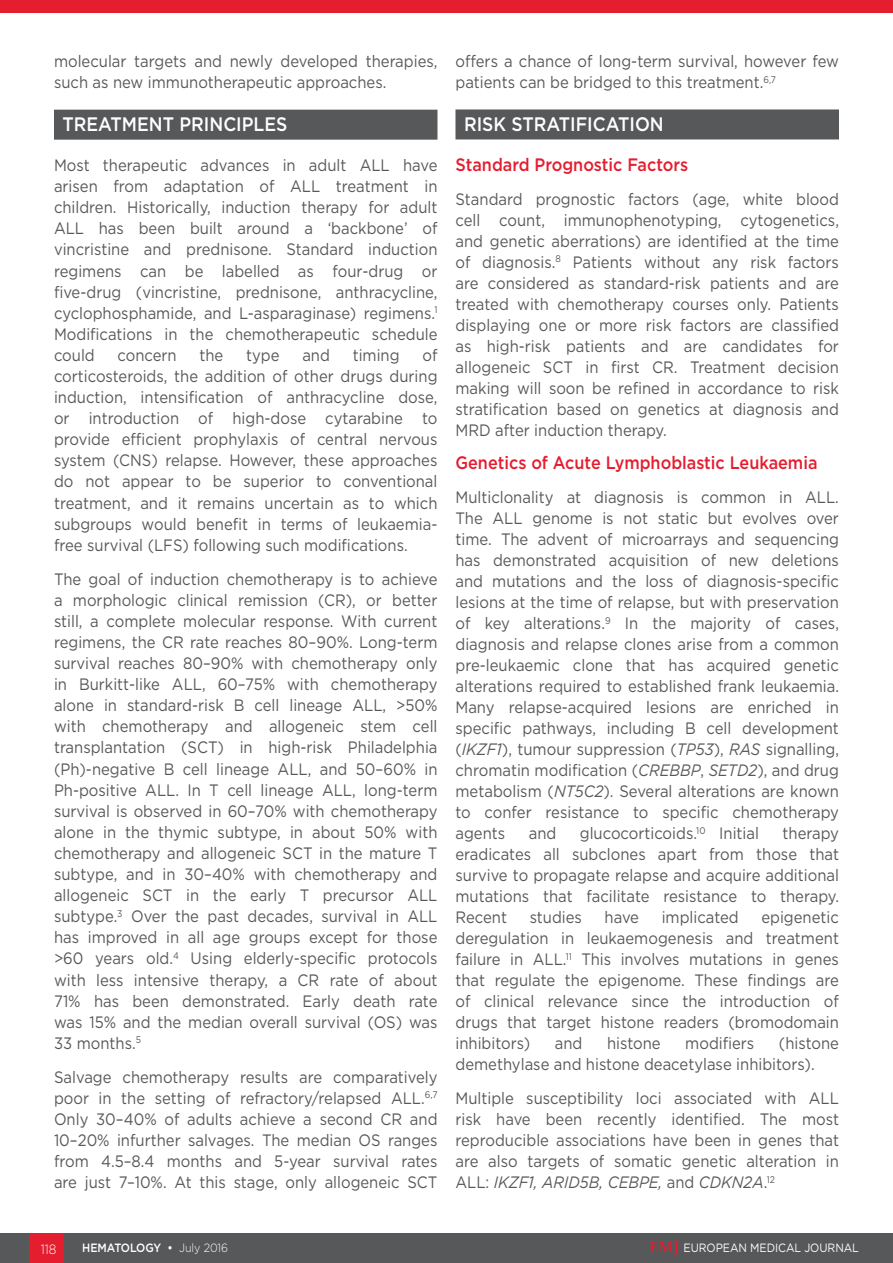
<style>
.page{position:relative;width:893px;height:1263px;background:#fff}
.page>*{position:absolute;margin:0;border:0;box-sizing:border-box;transform-origin:0 0}
._8__Heading_1{font:500 19.5px "Gotham";color:#fff;scale:.9 1}
._9__Heading_2{font:500 18px "Gotham";color:#e41d2f;scale:.9 1}
._11__Main_text{font:16.5px/21.1px "Gotham";color:#57585a;text-align:justify;scale:.9 1}
.t1{font:300 13.5px "Gotham";color:#fff;scale:.9 1}
.t2{font:12px "Gotham";letter-spacing:-.005em;color:#fff;scale:.9 1}
.t3{font:500 12px "Gotham";letter-spacing:-.005em;color:#fff;scale:.9 1}
.s1{font-style:italic}
.s2{font-weight:300}
.s3{font-family:"Palatino Linotype";font-weight:700;font-size:15px;color:#e41d2f}
</style>
<div class="page">
<div style="left:0;top:1233px;width:893px;height:30px;background:#57585a"></div>
<div style="left:30px;top:1233px;width:34px;height:30px;background:#e41d2f"></div>
<div style="left:54px;top:110px;width:383px;height:30px;background:#57585a"></div>
<div style="left:455px;top:109px;width:384px;height:30px;background:#57585a"></div>
<div style="left:0;top:0;width:893px;height:12px;background:#e41d2f"></div>
<p class="_11__Main_text" style="left:54px;top:50px;width:428px">molecular targets and newly developed therapies, such as new immunotherapeutic approaches.</p>
<p class="_8__Heading_1" style="left:63px;top:111px;width:251px">TREATMENT PRINCIPLES</p>
<p class="_11__Main_text" style="left:54px;top:154px;width:428px">Most therapeutic advances in adult ALL have arisen from adaptation of ALL treatment in children. Historically, induction therapy for adult ALL has been built around a ‘backbone’ of vincristine and prednisone. Standard induction regimens can be labelled as four-drug or five-drug (vincristine, prednisone, anthracycline, cyclophosphamide, and L-asparaginase) regimens.<sup>1<br></sup>Modifications in the chemotherapeutic schedule could</p>
<p class="_11__Main_text" style="left:54px;top:344px;width:428px;text-indent:368px">of corticosteroids, the addition of other drugs during induction, intensification of anthracycline dose, or introduction of high-dose cytarabine to provide efficient prophylaxis of central nervous system (CNS) relapse. However, these approaches do not appear to be superior to conventional treatment, and it remains uncertain as to which subgroups would benefit in terms of leukaemia&shy;free survival (LFS) following such modifications.</p>
<p class="_11__Main_text" style="left:54px;top:568px;width:428px">The goal of induction chemotherapy is to achieve a morphologic clinical remission (CR), or better still, a complete molecular response. With current regimens, the CR rate reaches 80–90%. Long-term survival reaches 80–90% with chemotherapy only in Burkitt-like ALL, 60–75% with chemotherapy alone in standard-risk B cell lineage ALL, &gt;50% with chemotherapy and allogeneic stem cell transplantation (SCT) in high-risk Philadelphia (Ph)-negative B cell lineage ALL, and 50–60% in Ph-positive ALL. In T cell lineage ALL, long-term survival is observed in 60–70% with chemotherapy alone in the thymic subtype, in about 50% with chemotherapy and allogeneic SCT in the mature T subtype, and in 30–40% with chemotherapy and allogeneic SCT in the early T precursor ALL subtype.<sup>3</sup> Over the past decades, survival in ALL has improved in all age groups except for those &gt;60 years old.<sup>4</sup> Using elderly-specific protocols with less intensive therapy, a CR rate of about 71% has been demonstrated. Early death rate was 15% and the median overall survival (OS) was 33 months.<sup>5</sup></p>
<p class="_11__Main_text" style="left:54px;top:1066px;width:428px">Salvage chemotherapy results are comparatively poor in the setting of refractory/relapsed ALL.<sup>6,7<br></sup>Only 30–40% of adults achieve a second CR and 10–20% infurther salvages. The median OS ranges from 4.5–8.4 months and 5-year survival rates are just 7–10%. At this stage, only allogeneic SCT</p>
<p class="_11__Main_text" style="left:118px;top:344px;width:67px">concern</p>
<p class="_11__Main_text" style="left:199px;top:344px;width:28px">the</p>
<p class="_11__Main_text" style="left:246px;top:344px;width:39px">type</p>
<p class="_11__Main_text" style="left:302px;top:344px;width:32px">and</p>
<p class="_11__Main_text" style="left:353px;top:344px;width:54px">timing</p>
<p class="_11__Main_text" style="left:455px;top:51px;width:428px">offers a chance of long-term survival, however few patients can be bridged to this treatment.<sup>6,7</sup></p>
<p class="_8__Heading_1" style="left:464px;top:111px;width:223px">RISK STRATIFICATION</p>
<p class="_9__Heading_2" style="left:455px;top:153px;width:260px">Standard Prognostic Factors</p>
<p class="_11__Main_text" style="left:455px;top:188px;width:428px">Standard prognostic factors (age, white blood cell count, immunophenotyping, cytogenetics, and genetic aberrations) are identified at the time of diagnosis.<sup>8</sup> Patients without any risk factors are considered as standard-risk patients and are treated with chemotherapy courses only. Patients displaying one or more risk factors are classified as high-risk patients and are candidates for allogeneic SCT in first CR. Treatment decision making will soon be refined in accordance to risk stratification based on genetics at diagnosis and MRD after induction therapy.</p>
<p class="_9__Heading_2" style="left:455px;top:451px;width:404px">Genetics of Acute Lymphoblastic Leukaemia</p>
<p class="_11__Main_text" style="left:455px;top:486px;width:428px">Multiclonality at diagnosis is common in ALL.<br>The ALL genome is not static but evolves over time. The advent of microarrays and sequencing has demonstrated acquisition of new deletions and mutations and the loss of diagnosis-specific lesions at the time of relapse, but with preservation of key alterations.<sup>9</sup> In the majority of cases, diagnosis and relapse clones arise from a common pre-leukaemic clone that has acquired genetic alterations required to established frank leukaemia.<br>Many relapse-acquired lesions are enriched in specific pathways, including B cell development (<span class="s1">IKZF1</span>), tumour suppression (<span class="s1">TP53</span>), <span class="s1">RAS</span> signalling, chromatin modification (<span class="s1">CREBBP</span>, <span class="s1">SETD2</span>), and drug metabolism (<span class="s1">NT5C2</span>). Several alterations are known to confer resistance to specific chemotherapy agents</p>
<p class="_11__Main_text" style="left:529px;top:822px;width:32px">and</p>
<p class="_11__Main_text" style="left:580px;top:822px;width:201px">glucocorticoids.<sup>10</sup> Initial</p>
<p class="_11__Main_text" style="left:455px;top:822px;width:428px;text-indent:327px">therapy eradicates all subclones apart from those that survive to propagate relapse and acquire additional mutations that facilitate resistance to therapy.<br>Recent</p>
<p class="_11__Main_text" style="left:530px;top:906px;width:60px">studies</p>
<p class="_11__Main_text" style="left:605px;top:906px;width:40px">have</p>
<p class="_11__Main_text" style="left:662px;top:906px;width:87px">implicated</p>
<p class="_11__Main_text" style="left:455px;top:906px;width:428px;text-indent:306px">epigenetic deregulation in leukaemogenesis and treatment failure in ALL.<sup>11</sup> This involves mutations in genes that regulate the epigenome. These findings are of clinical relevance since the introduction of drugs that target histone readers (bromodomain inhibitors)</p>
<p class="_11__Main_text" style="left:555px;top:1032px;width:32px">and</p>
<p class="_11__Main_text" style="left:607px;top:1032px;width:61px">histone</p>
<p class="_11__Main_text" style="left:685px;top:1032px;width:78px">modifiers</p>
<p class="_11__Main_text" style="left:455px;top:1033px;width:428px;text-indent:323px">(histone demethylase and histone deacetylase inhibitors).</p>
<p class="_11__Main_text" style="left:455px;top:1087px;width:428px">Multiple susceptibility loci associated with ALL risk have been recently identified. The most reproducible associations have been in genes that are also targets of somatic genetic alteration in ALL: <span class="s1">IKZF1, ARID5B, CEBPE,</span> and <span class="s1">CDKN2A</span>.<sup>12</sup></p>
<p class="t1" style="left:41px;top:1240px;width:19px">118</p>
<p class="t3" style="left:82px;top:1240px;width:164px">HEMATOLOGY • <span class="s2">July 2016</span></p>
<p class="t2" style="left:650px;top:1240px;width:234px"><span class="s3">EMJ</span> EUROPEAN MEDICAL JOURNAL</p>
</div>
